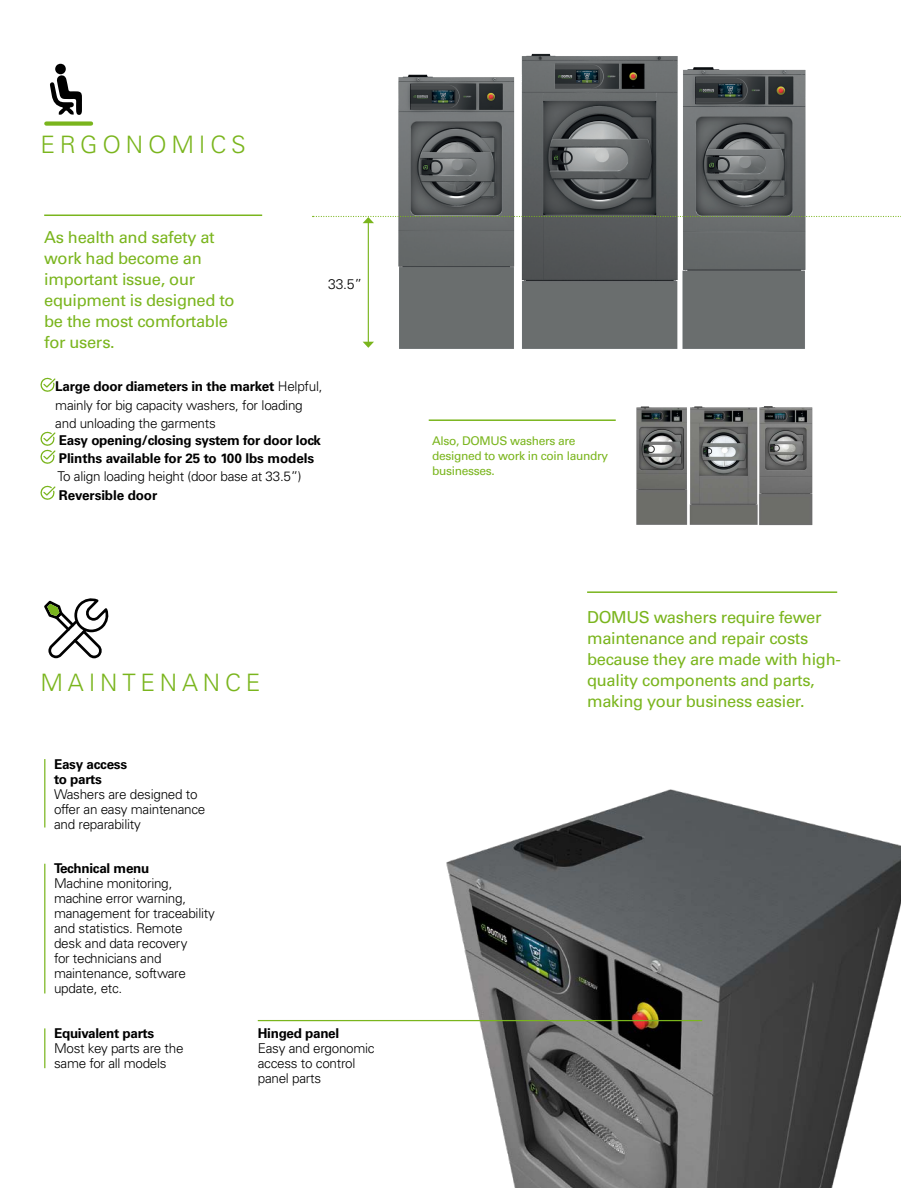
<style>
.page{position:relative;width:901px;height:1188px;background:#fff}
.page>*{position:absolute;margin:0;border:0;box-sizing:border-box;transform-origin:0 0}
.t1{font:300 24px "Univers LT Std";letter-spacing:.2em;color:#7ab51d}
.t2{font:16.5px/21px "Univers LT Std";letter-spacing:-.02em;color:#7ab51d}
.t3{font:300 13.95px "Univers LT Std";color:#000}
.t4{font:300 13.5px/15px "Univers LT Std";letter-spacing:-.02em;color:#000}
.t5{font:700 13.5px/18px "Univers LT Std";letter-spacing:-.02em;color:#000}
.t6{font:12px/15.5px "Univers LT Std";letter-spacing:-.025em;color:#7ab51d}
.s1{font-weight:700}
</style>
<div class="page">
<img style="left:312px;top:53px;width:494px;height:296px">
<img style="left:399px;top:789px;width:502px;height:399px">
<svg style="left:40px;top:377px;width:15px;height:15px"></svg>
<svg style="left:40px;top:431px;width:15px;height:33px"></svg>
<svg style="left:40px;top:485px;width:15px;height:15px"></svg>
<hr style="left:587px;top:591px;width:250px;height:2px;background:#7ab51d">
<hr style="left:44px;top:215px;width:218px;height:1px;background:#7ab51d">
<svg style="left:44px;top:598px;width:65px;height:60px"></svg>
<hr style="left:44px;top:759px;width:1px;height:69px;background:#7ab51d">
<hr style="left:44px;top:1028px;width:1px;height:40px;background:#7ab51d">
<hr style="left:44px;top:864px;width:1px;height:129px;background:#7ab51d">
<hr style="left:258px;top:1020px;width:444px;height:1px;background:#7ab51d">
<svg style="left:50px;top:75px;width:32px;height:40px"></svg>
<div style="left:55px;top:64px;width:11px;height:10px;background:#000;border-radius:50%"></div>
<div style="left:46px;top:121px;width:45px;height:5px;background:#7ab51d"></div>
<img style="left:636px;top:406px;width:177px;height:120px">
<hr style="left:368px;top:222px;width:1px;height:120px;background:#7ab51d">
<svg style="left:313px;top:216px;width:588px;height:7px"></svg>
<svg style="left:363px;top:342px;width:11px;height:6px"></svg>
<hr style="left:429px;top:420px;width:187px;height:1px;background:#7ab51d">
<h1 class="t1" style="left:40px;top:130px;width:207px">ERGONOMICS</h1>
<p class="t2" style="left:44px;top:227px;width:192px">As health and safety at work had become an important issue, our equipment is designed to be the most comfortable for users.</p>
<p class="t3" style="left:328px;top:276px;width:35px">33.5”</p>
<p class="t4" style="left:55px;top:377px;width:269px;line-height:18.5px"><span class="s1">Large door diameters in the market</span> Helpful, mainly for big capacity washers, for loading and unloading the garments</p>
<p class="t5" style="left:59px;top:432px;width:264px">Easy opening/closing system for door lock<br>Plinths available for 25 to 100 lbs models</p>
<p class="t4" style="left:58px;top:469px;width:246px">To align loading height (door base at 33.5”)</p>
<p class="t5" style="left:59px;top:486px;width:100px">Reversible door</p>
<h1 class="t1" style="left:40px;top:668px;width:222px">MAINTENANCE</h1>
<p class="t5" style="left:54px;top:757px;width:75px;line-height:15px">Easy access to parts</p>
<p class="t4" style="left:54px;top:787px;width:153px">Washers are designed to offer an easy maintenance and reparability</p>
<p class="t5" style="left:54px;top:860px;width:97px">Technical menu</p>
<p class="t4" style="left:54px;top:876px;width:163px">Machine monitoring, machine error warning, management for traceability and statistics. Remote<br>desk and data recovery<br>for technicians and maintenance, software update, etc.</p>
<p class="t5" style="left:54px;top:1025px;width:102px">Equivalent parts</p>
<p class="t4" style="left:54px;top:1041px;width:131px">Most key parts are the same for all models</p>
<p class="t5" style="left:258px;top:1025px;width:83px">Hinged panel</p>
<p class="t4" style="left:258px;top:1041px;width:118px">Easy and ergonomic access to control panel parts</p>
<p class="t6" style="left:432px;top:433px;width:178px">Also, DOMUS washers are designed to work in coin laundry businesses.</p>
<p class="t2" style="left:587px;top:607px;width:255px">DOMUS washers require fewer maintenance and repair costs because they are made with high&shy;quality components and parts, making your business easier.</p>
</div>
